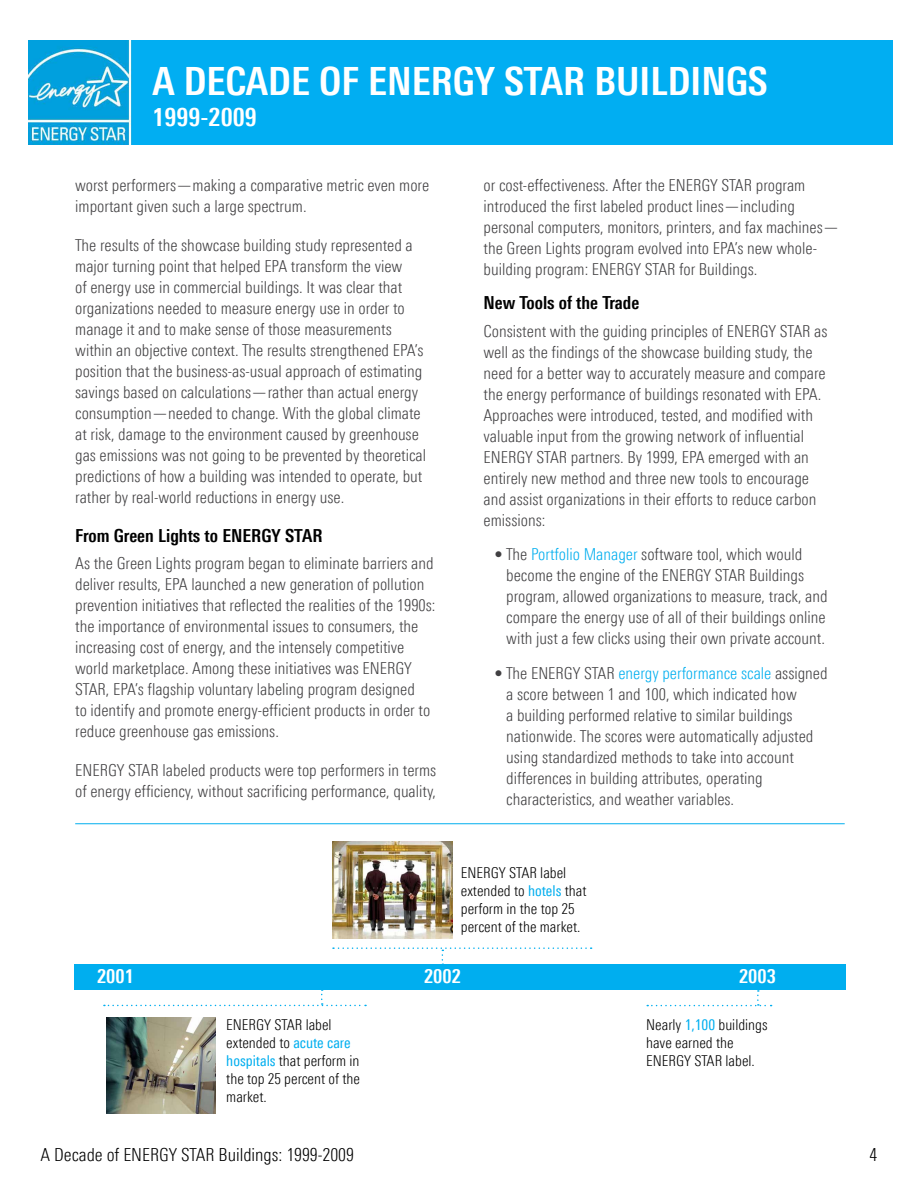
<style>
.page{position:relative;width:918px;height:1188px;background:#fff}
.page>*{position:absolute;margin:0;border:0;box-sizing:border-box;transform-origin:0 0}
.t1{font:700 condensed 39px "LT Univers";color:#fff}
.t2{font:700 condensed 25.5px "LT Univers";color:#fff}
.t3{font:700 condensed 19.5px "LT Univers";color:#fff}
.t4{font:700 condensed 18px "LT Univers";color:#000}
.t5{font:300 condensed 18px "LT Univers";color:#000}
.t6{font:300 condensed 16.5px/21px "LT Univers";color:#414042}
.t7{font:300 condensed 15px/18px "LT Univers";color:#000}
.s1{color:#00aeef}
.s2{font-weight:400;color:#00aeef}
</style>
<div class="page">
<img style="left:28px;top:40px;width:864px;height:104px">
<hr style="left:75px;top:823px;width:770px;height:1px;background:#00aeef">
<div style="left:75px;top:964px;width:771px;height:25px;background:#00aeef"></div>
<svg style="left:647px;top:990px;width:125px;height:16px"></svg>
<svg style="left:333px;top:947px;width:259px;height:17px"></svg>
<img style="left:332px;top:842px;width:120px;height:96px">
<svg style="left:104px;top:989px;width:262px;height:17px"></svg>
<img style="left:107px;top:1017px;width:108px;height:96px">
<h1 class="t1" style="left:152px;top:58px;width:617px">A DECADE OF ENERGY STAR BUILDINGS</h1>
<h2 class="t2" style="left:152px;top:102px;width:106px">1999-2009</h2>
<p class="t6" style="left:75px;top:174px;width:356px">worst performers—making a comparative metric even more important given such a large spectrum.</p>
<p class="t6" style="left:75px;top:234px;width:352px">The results of the showcase building study represented a major turning point that helped EPA transform the view<br>of energy use in commercial buildings. It was clear that organizations needed to measure energy use in order to manage it and to make sense of those measurements within an objective context. The results strengthened EPA’s position that the business-as-usual approach of estimating savings based on calculations—rather than actual energy consumption—needed to change. With the global climate at risk, damage to the environment caused by greenhouse gas emissions was not going to be prevented by theoretical predictions of how a building was intended to operate, but rather by real-world reductions in energy use.</p>
<p class="t4" style="left:75px;top:525px;width:249px">From Green Lights to ENERGY STAR</p>
<p class="t6" style="left:75px;top:553px;width:362px">As the Green Lights program began to eliminate barriers and deliver results, EPA launched a new generation of pollution prevention initiatives that reflected the realities of the 1990s: the importance of environmental issues to consumers, the increasing cost of energy, and the intensely competitive world marketplace. Among these initiatives was ENERGY STAR, EPA’s flagship voluntary labeling program designed<br>to identify and promote energy-efficient products in order to reduce greenhouse gas emissions.</p>
<p class="t6" style="left:75px;top:760px;width:363px">ENERGY STAR labeled products were top performers in terms of energy efficiency, without sacrificing performance, quality,</p>
<p class="t6" style="left:484px;top:174px;width:357px">or cost-effectiveness. After the ENERGY STAR program introduced the first labeled product lines—including personal computers, monitors, printers, and fax machines— the Green Lights program evolved into EPA’s new whole&shy;building program: ENERGY STAR for Buildings.</p>
<p class="t4" style="left:484px;top:292px;width:157px">New Tools of the Trade</p>
<p class="t6" style="left:484px;top:320px;width:345px">Consistent with the guiding principles of ENERGY STAR as well as the findings of the showcase building study, the need for a better way to accurately measure and compare the energy performance of buildings resonated with EPA.<br>Approaches were introduced, tested, and modified with valuable input from the growing network of influential ENERGY STAR partners. By 1999, EPA emerged with an entirely new method and three new tools to encourage and assist organizations in their efforts to reduce carbon emissions:</p>
<p class="t6" style="left:506px;top:544px;width:323px;text-indent:-12px">• The <span class="s1">Portfolio Manager</span> software tool, which would become the engine of the ENERGY STAR Buildings program, allowed organizations to measure, track, and compare the energy use of all of their buildings online with just a few clicks using their own private account.</p>
<p class="t6" style="left:506px;top:663px;width:323px;text-indent:-12px">• The ENERGY STAR <span class="s1">energy performance scale</span> assigned a score between 1 and 100, which indicated how<br>a building performed relative to similar buildings nationwide. The scores were automatically adjusted using standardized methods to take into account differences in building attributes, operating characteristics, and weather variables.</p>
<p class="t7" style="left:461px;top:864px;width:127px">ENERGY STAR label extended to <span class="s2">hotels</span> that perform in the top 25 percent of the market.</p>
<p class="t3" style="left:97px;top:964px;width:38px">2001</p>
<p class="t3" style="left:424px;top:964px;width:38px">2002</p>
<p class="t3" style="left:739px;top:964px;width:38px">2003</p>
<p class="t7" style="left:226px;top:1015px;width:135px">ENERGY STAR label extended to <span class="s2">acute care hospitals</span> that perform in the top 25 percent of the market.</p>
<p class="t7" style="left:646px;top:1016px;width:123px">Nearly <span class="s2">1,100</span> buildings have earned the<br>ENERGY STAR label.</p>
<p class="t5" style="left:40px;top:1144px;width:315px">A Decade of ENERGY STAR Buildings: 1999-2009</p>
<p class="t5" style="left:870px;top:1144px;width:9px">4</p>
</div>
